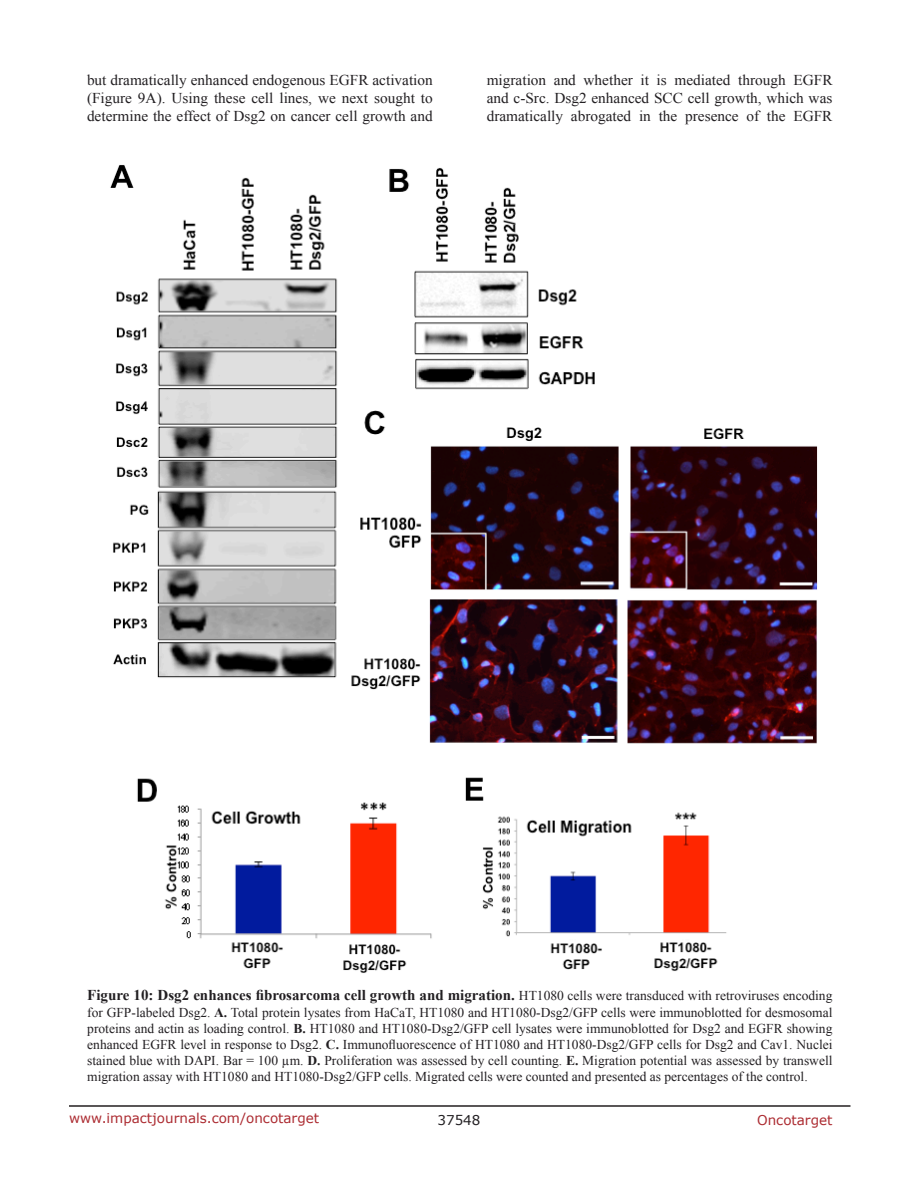
<style>
.page{position:relative;width:918px;height:1188px;background:#fff}
.page>*{position:absolute;margin:0;border:0;box-sizing:border-box;transform-origin:0 0}
.t1{font:15px/18px "Times New Roman";color:#221f22;text-align:justify}
.t2{font:700 15px "Times New Roman";color:#221f22}
.t3{font:13.5px/16.2px "Times New Roman";color:#221f22;text-align:justify}
.t4{font:13.5px "Verdana";color:#ac2b31}
.t5{font:13.5px "Verdana";color:#221f22}
.s1{font-weight:400;font-size:13.5px}
.s2{font-weight:700}
</style>
<div class="page">
<hr style="left:69px;top:1105px;width:781px;height:2px;background:#231f20">
<img style="left:110px;top:165px;width:708px;height:808px">
<p class="t1" style="left:87px;top:71px;width:347px">but dramatically enhanced endogenous EGFR activation (Figure 9A). Using these cell lines, we next sought to determine the effect of Dsg2 on cancer cell growth and</p>
<p class="t1" style="left:487px;top:71px;width:347px">migration and whether it is mediated through EGFR and c-Src. Dsg2 enhanced SCC cell growth, which was dramatically abrogated in the presence of the EGFR</p>
<p class="t2" style="left:87px;top:985px;width:747px">Figure 10: Dsg2 enhances fibrosarcoma cell growth and migration. <span class="s1">HT1080 cells were transduced with retroviruses encoding</span></p>
<p class="t3" style="left:87px;top:1004px;width:747px">for GFP-labeled Dsg2. <span class="s2">A.</span> Total protein lysates from HaCaT, HT1080 and HT1080-Dsg2/GFP cells were immunoblotted for desmosomal proteins and actin as loading control. <span class="s2">B.</span> HT1080 and HT1080-Dsg2/GFP cell lysates were immunoblotted for Dsg2 and EGFR showing enhanced EGFR level in response to Dsg2. <span class="s2">C.</span> Immunofluorescence of HT1080 and HT1080-Dsg2/GFP cells for Dsg2 and Cav1. Nuclei stained blue with DAPI. Bar = 100 µm. <span class="s2">D.</span> Proliferation was assessed by cell counting. <span class="s2">E.</span> Migration potential was assessed by transwell migration assay with HT1080 and HT1080-Dsg2/GFP cells. Migrated cells were counted and presented as percentages of the control.</p>
<p class="t4" style="left:69px;top:1109px;width:252px">www.impactjournals.com/oncotarget</p>
<p class="t5" style="left:438px;top:1111px;width:44px">37548</p>
<p class="t4" style="left:757px;top:1111px;width:77px">Oncotarget</p>
</div>
